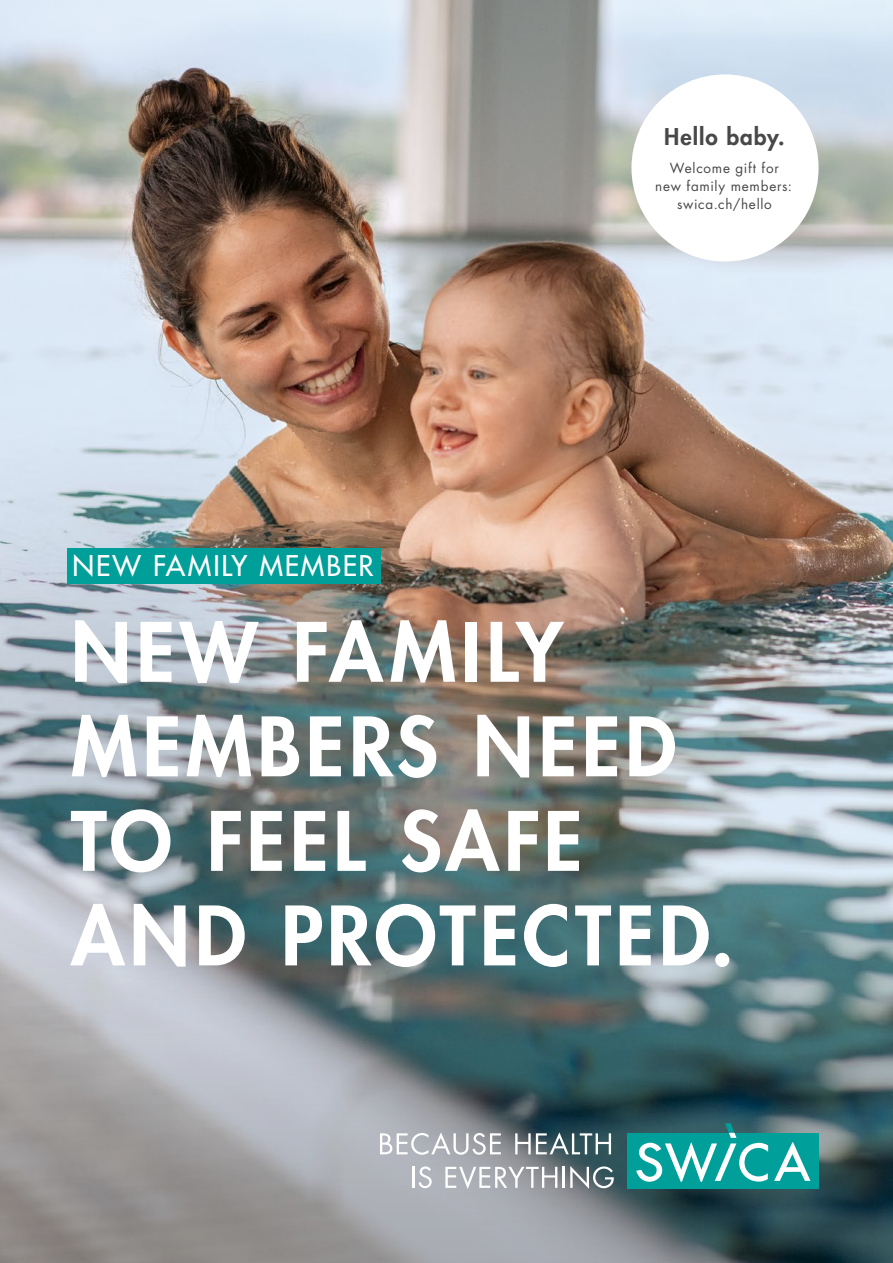
<style>
.page{position:relative;width:893px;height:1263px;background:#fff}
.page>*{position:absolute;margin:0;border:0;box-sizing:border-box;transform-origin:0 0}
.t1{font:800 79.5px/94.5px "Futura Std";letter-spacing:.055em;color:#fff}
.t2{font:500 27.75px "Futura Std";letter-spacing:.06em;color:#fff}
.t3{font:800 22.5px "Futura Std";letter-spacing:.045em;color:#474847}
.t4{font:13.5px/18px "Futura Std";letter-spacing:.055em;color:#474847;text-align:center}
</style>
<div class="page">
<img style="left:0;top:0;width:893px;height:866px">
<svg style="left:0;top:866px;width:893px;height:397px;background:#738488"></svg>
<img style="left:0;top:404px;width:590px;height:651px">
<div style="left:627px;top:1133px;width:191px;height:55px;background:#009f9a"></div>
<svg style="left:774px;top:1142px;width:36px;height:39px"></svg>
<svg style="left:636px;top:1123px;width:132px;height:59px"></svg>
<svg style="left:380px;top:1132px;width:121px;height:23px"></svg>
<svg style="left:515px;top:1132px;width:96px;height:22px"></svg>
<hr style="left:412px;top:1167px;width:2px;height:21px;background:#fff">
<svg style="left:419px;top:1166px;width:13px;height:22px"></svg>
<svg style="left:445px;top:1167px;width:112px;height:22px"></svg>
<hr style="left:563px;top:1167px;width:2px;height:21px;background:#fff">
<svg style="left:570px;top:1166px;width:44px;height:23px"></svg>
<div style="left:67px;top:548px;width:313px;height:36px;background:#009f9a"></div>
<div style="left:631px;top:74px;width:188px;height:187px;background:#fff;border-radius:50%"></div>
<h2 class="t2" style="left:72px;top:549px;width:303px">NEW FAMILY MEMBER</h2>
<h3 class="t3" style="left:664px;top:123px;width:122px">Hello baby.</h3>
<p class="t4" style="left:655px;top:159px;width:138px">Welcome gift for new family members: swica.ch/hello</p>
<h1 class="t1" style="left:71px;top:605px;width:664px">NEW FAMILY<br>MEMBERS NEED<br>TO FEEL SAFE<br>AND PROTECTED.</h1>
</div>
